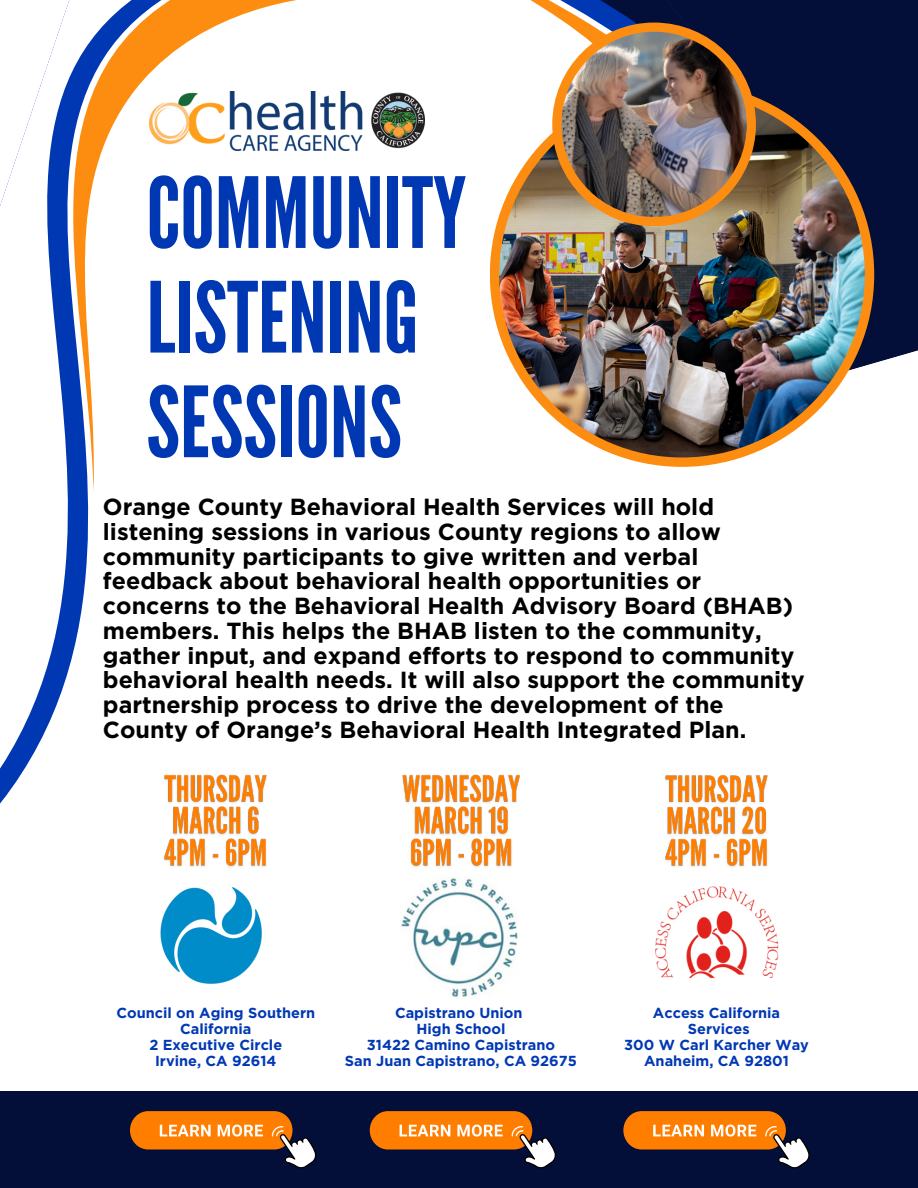
<style>
.page{position:relative;width:918px;height:1188px;background:#fff}
.page>*{position:absolute;margin:0;border:0;box-sizing:border-box;transform-origin:0 0}
.t1{font:97.65px/104.7px "League Gothic";color:#0038b4}
.t2{font:700 23.25px/24.8px "Gotham";color:#000}
.t3{font:700 14.55px/15.8px "Gotham";color:#0038b4;text-align:center}
</style>
<div class="page">
<div style="left:0;top:1091px;width:918px;height:97px;background:#040f39"></div>
<svg style="left:0;top:422px;width:94px;height:382px"></svg>
<svg style="left:831px;top:0;width:87px;height:396px;background:#1d264c"></svg>
<svg style="left:13px;top:0;width:818px;height:409px"></svg>
<div style="left:490px;top:83px;width:384px;height:384px;background:#fd8d10;border-radius:50%"></div>
<img style="left:499px;top:92px;width:365px;height:365px;border-radius:50%">
<div style="left:552px;top:23px;width:204px;height:203px;background:#fd8d10;border-radius:50%"></div>
<img style="left:561px;top:32px;width:186px;height:185px;border-radius:50%">
<img style="left:655px;top:886px;width:124px;height:93px">
<img style="left:400px;top:877px;width:118px;height:121px">
<div style="left:370px;top:1111px;width:162px;height:38px;background:#ff7e00;border-radius:19px"></div>
<svg style="left:400px;top:1125px;width:50px;height:11px"></svg>
<svg style="left:457px;top:1125px;width:46px;height:12px"></svg>
<svg style="left:512px;top:1126px;width:44px;height:43px"></svg>
<div style="left:623px;top:1111px;width:163px;height:38px;background:#ff7e00;border-radius:19px"></div>
<svg style="left:653px;top:1125px;width:51px;height:11px"></svg>
<svg style="left:711px;top:1125px;width:45px;height:12px"></svg>
<svg style="left:765px;top:1126px;width:45px;height:43px"></svg>
<div style="left:130px;top:1111px;width:163px;height:38px;background:#ff7e00;border-radius:19px"></div>
<svg style="left:160px;top:1125px;width:51px;height:11px"></svg>
<svg style="left:218px;top:1125px;width:45px;height:12px"></svg>
<svg style="left:272px;top:1126px;width:45px;height:43px"></svg>
<img style="left:149px;top:871px;width:134px;height:133px;border-radius:50%">
<img style="left:164px;top:774px;width:103px;height:102px">
<img style="left:665px;top:775px;width:103px;height:92px">
<img style="left:402px;top:774px;width:118px;height:93px">
<p class="t1" style="left:147px;top:163px;width:321px">COMMUNITY<br>LISTENING<br>SESSIONS</p>
<p class="t2" style="left:103px;top:494px;width:703px">Orange County Behavioral Health Services will hold listening sessions in various County regions to allow community participants to give written and verbal feedback about behavioral health opportunities or concerns to the Behavioral Health Advisory Board (BHAB) members. This helps the BHAB listen to the community, gather input, and expand efforts to respond to community behavioral health needs. It will also support the community partnership process to drive the development of the County of Orange’s Behavioral Health Integrated Plan.</p>
<p class="t3" style="left:116px;top:1005px;width:200px">Council on Aging Southern<br>California</p>
<p class="t3" style="left:149px;top:1037px;width:134px">2 Executive Circle</p>
<p class="t3" style="left:155px;top:1052px;width:123px">Irvine, CA 92614</p>
<p class="t3" style="left:395px;top:1005px;width:129px">Capistrano Union</p>
<p class="t3" style="left:417px;top:1021px;width:90px">High School</p>
<p class="t3" style="left:367px;top:1037px;width:190px">31422 Camino Capistrano</p>
<p class="t3" style="left:345px;top:1052px;width:234px">San Juan Capistrano, CA 92675</p>
<h1 class="t3" style="left:653px;top:1005px;width:129px">Access California</h1>
<h3 class="t3" style="left:688px;top:1021px;width:63px">Services</h3>
<p class="t3" style="left:624px;top:1037px;width:186px">300 W Carl Karcher Way</p>
<p class="t3" style="left:644px;top:1052px;width:146px">Anaheim, CA 92801</p>
</div>
